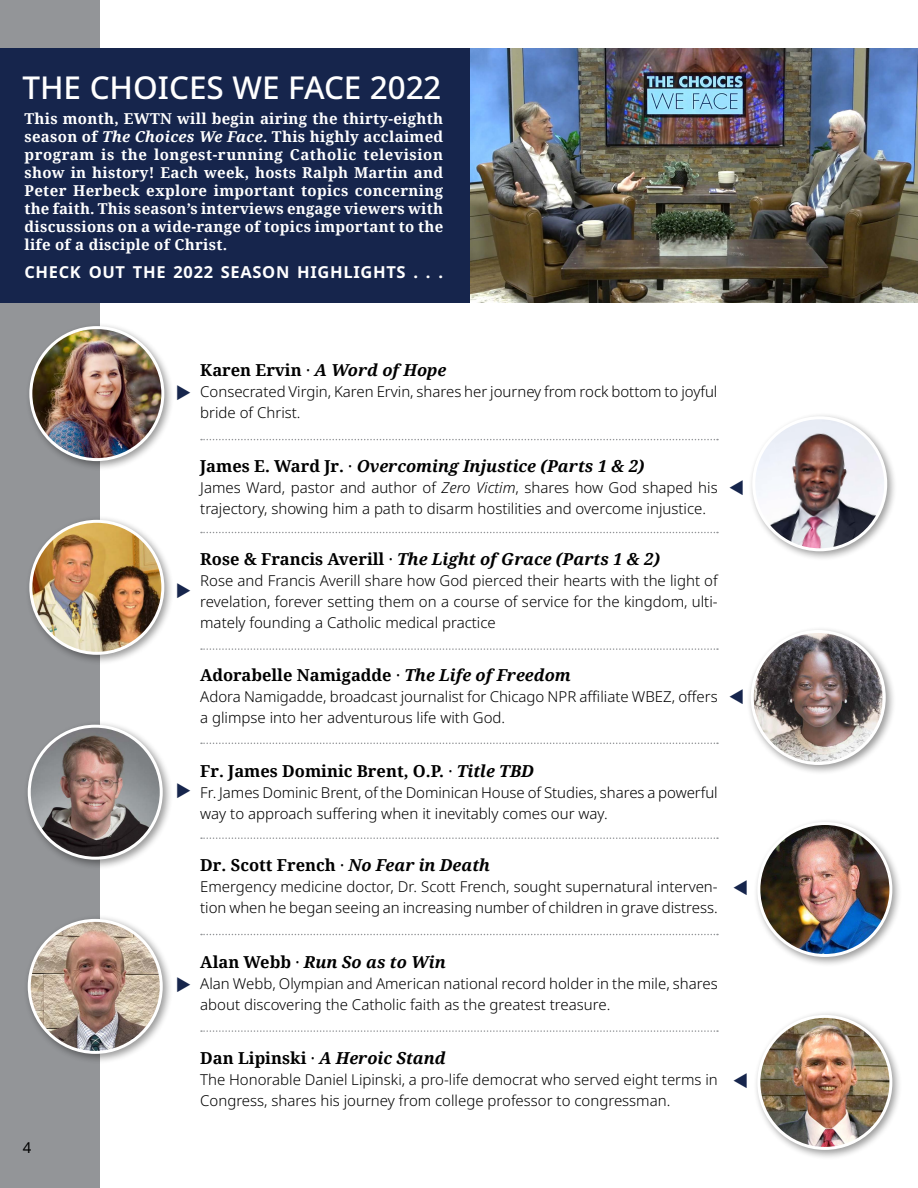
<style>
.page{position:relative;width:918px;height:1188px;background:#fff}
.page>*{position:absolute;margin:0;border:0;box-sizing:border-box;transform-origin:0 0}
.t1{font:500 31.5px "Noto Sans";color:#fff}
.t2{font:italic 700 16.5px "Noto Serif";color:#000}
.t3{font:700 16.5px "Noto Serif";color:#000}
.t4{font:700 16.5px "Noto Sans";letter-spacing:.04em;color:#fff}
.t5{font:300 15px/21px "Noto Sans";color:#000}
.t6{font:700 15px/18px "Noto Serif";letter-spacing:.02em;color:#fff;text-align:justify}
.t7{font:15px "Noto Sans";color:#000}
.s1{font-style:italic}
.s2{font-style:normal}
.s3{font-weight:400;font-style:normal}
.s4{font-weight:400}
</style>
<div class="page">
<div style="left:0;top:0;width:99px;height:1188px;background:#939598"></div>
<svg style="left:201px;top:439px;width:517px;height:1px"></svg>
<svg style="left:201px;top:648px;width:517px;height:2px"></svg>
<svg style="left:201px;top:532px;width:517px;height:1px"></svg>
<div style="left:25px;top:322px;width:150px;height:149px;background:#000;opacity:.4"></div>
<img style="left:31px;top:328px;width:132px;height:132px;border-radius:66px">
<div style="left:29px;top:326px;width:135px;height:135px;border:3px solid #fff;border-radius:50%"></div>
<svg style="left:201px;top:743px;width:517px;height:1px"></svg>
<div style="left:748px;top:412px;width:150px;height:150px;background:#000;opacity:.4"></div>
<img style="left:754px;top:418px;width:132px;height:132px;border-radius:66px">
<div style="left:752px;top:416px;width:135px;height:135px;border:3px solid #fff;border-radius:50%"></div>
<div style="left:25px;top:515px;width:150px;height:150px;background:#000;opacity:.4"></div>
<img style="left:31px;top:521px;width:132px;height:132px;border-radius:66px">
<div style="left:29px;top:520px;width:135px;height:135px;border:3px solid #fff;border-radius:50%"></div>
<div style="left:746px;top:626px;width:150px;height:149px;background:#000;opacity:.4"></div>
<img style="left:752px;top:631px;width:132px;height:132px;border-radius:66px">
<div style="left:751px;top:630px;width:135px;height:135px;border:3px solid #fff;border-radius:50%"></div>
<div style="left:23px;top:720px;width:150px;height:150px;background:#000;opacity:.4"></div>
<img style="left:29px;top:726px;width:132px;height:132px;border-radius:66px">
<div style="left:28px;top:725px;width:135px;height:135px;border:3px solid #fff;border-radius:50%"></div>
<div style="left:753px;top:818px;width:150px;height:149px;background:#000;opacity:.4"></div>
<img style="left:759px;top:823px;width:132px;height:132px;border-radius:66px">
<div style="left:757px;top:822px;width:135px;height:135px;border:3px solid #fff;border-radius:50%"></div>
<div style="left:0;top:49px;width:918px;height:254px;background:#16254c"></div>
<svg style="left:201px;top:837px;width:517px;height:2px"></svg>
<img style="left:470px;top:49px;width:448px;height:254px">
<svg style="left:201px;top:934px;width:517px;height:1px"></svg>
<div style="left:23px;top:914px;width:150px;height:150px;background:#000;opacity:.4"></div>
<img style="left:29px;top:920px;width:132px;height:132px;border-radius:66px">
<div style="left:28px;top:919px;width:135px;height:135px;border:3px solid #fff;border-radius:50%"></div>
<div style="left:753px;top:1010px;width:150px;height:150px;background:#000;opacity:.4"></div>
<img style="left:759px;top:1016px;width:132px;height:132px;border-radius:66px">
<div style="left:757px;top:1015px;width:135px;height:135px;border:3px solid #fff;border-radius:50%"></div>
<svg style="left:201px;top:1030px;width:517px;height:2px"></svg>
<h1 class="t1" style="left:22px;top:65px;width:420px">THE CHOICES WE FACE 2022</h1>
<p class="t6" style="left:24px;top:109px;width:420px">This month, EWTN will begin airing the thirty-eighth season of <span class="s1">The Choices We Face</span>. This highly acclaimed program is the longest-running Catholic television show in history! Each week, hosts Ralph Martin and Peter Herbeck explore important topics concerning the faith. This season’s interviews engage viewers with discussions on a wide-range of topics important to the life of a disciple of Christ.</p>
<p class="t4" style="left:24px;top:261px;width:420px">CHECK OUT THE 2022 SEASON HIGHLIGHTS . . .</p>
<p class="t2" style="left:200px;top:359px;width:248px"><span class="s2">Karen Ervin</span> <span class="s3">·</span> A Word of Hope</p>
<p class="t5" style="left:200px;top:382px;width:519px">Consecrated Virgin, Karen Ervin, shares her journey from rock bottom to joyful bride of Christ.</p>
<p class="t2" style="left:200px;top:455px;width:446px"><span class="s2">James E. Ward Jr.</span> <span class="s3">·</span> Overcoming Injustice (Parts 1 &amp; 2)</p>
<p class="t5" style="left:200px;top:478px;width:519px">James Ward, pastor and author of <span class="s1">Zero Victim</span>, shares how God shaped his trajectory, showing him a path to disarm hostilities and overcome injustice.</p>
<p class="t2" style="left:200px;top:548px;width:461px"><span class="s2">Rose &amp; Francis Averill</span> <span class="s3">·</span> The Light of Grace (Parts 1 &amp; 2)</p>
<p class="t5" style="left:200px;top:571px;width:519px;text-align:justify">Rose and Francis Averill share how God pierced their hearts with the light of revelation, forever setting them on a course of service for the kingdom, ulti&shy;mately founding a Catholic medical practice</p>
<p class="t3" style="left:200px;top:663px;width:372px">Adorabelle Namigadde <span class="s4">·</span> <span class="s1">The Life of Freedom</span></p>
<p class="t5" style="left:200px;top:686px;width:519px">Adora Namigadde, broadcast journalist for Chicago NPR affiliate WBEZ, offers a glimpse into her adventurous life with God.</p>
<p class="t3" style="left:200px;top:759px;width:335px">Fr. James Dominic Brent, O.P. <span class="s4">·</span> <span class="s1">Title TBD</span></p>
<p class="t5" style="left:200px;top:782px;width:519px">Fr. James Dominic Brent, of the Dominican House of Studies, shares a powerful way to approach suffering when it inevitably comes our way.</p>
<p class="t3" style="left:200px;top:853px;width:291px">Dr. Scott French <span class="s4">·</span> <span class="s1">No Fear in Death</span></p>
<p class="t5" style="left:200px;top:876px;width:519px">Emergency medicine doctor, Dr. Scott French, sought supernatural interven&shy;tion when he began seeing an increasing number of children in grave distress.</p>
<p class="t7" style="left:23px;top:1137px;width:10px">4</p>
<p class="t2" style="left:200px;top:950px;width:247px"><span class="s2">Alan Webb</span> <span class="s3">·</span> Run So as to Win</p>
<p class="t5" style="left:200px;top:973px;width:519px">Alan Webb, Olympian and American national record holder in the mile, shares about discovering the Catholic faith as the greatest treasure.</p>
<p class="t2" style="left:200px;top:1046px;width:247px"><span class="s2">Dan Lipinski</span> <span class="s3">·</span> A Heroic Stand</p>
<p class="t5" style="left:200px;top:1069px;width:519px">The Honorable Daniel Lipinski, a pro-life democrat who served eight terms in<br>Congress, shares his journey from college professor to congressman.</p>
</div>
